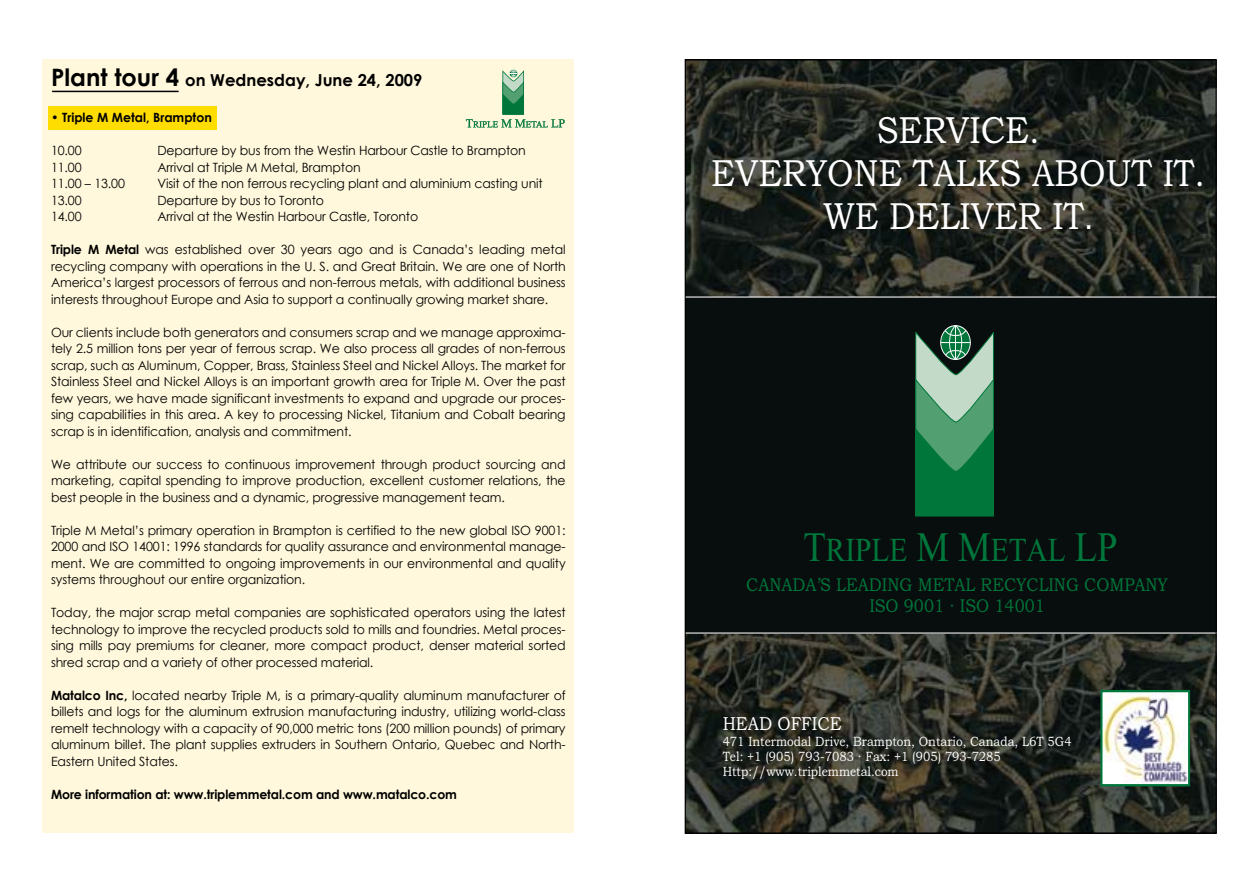
<style>
.page{position:relative;width:1259px;height:893px;background:#fff}
.page>*{position:absolute;margin:0;border:0;box-sizing:border-box;transform-origin:0 0}
.t1{font:300 37.8px/42.8px "Bookman Old Style";color:#fff;text-align:center;scale:.88 1}
.t2{font:33.45px "Times New Roman";color:#00763b;scale:.88 1}
.t3{font:300 18.9px "Bookman Old Style";color:#fff;scale:.88 1}
.t4{font:300 18.6px/20.9px "Bookman Old Style";color:#00763b;text-align:center;scale:.88 1}
.t5{font:700 16.5px "Century Gothic";color:#000}
.t6{font:300 13.5px/15.1px "Bookman Old Style";color:#fff;scale:.88 1}
.t7{font:12.75px/16.5px "Century Gothic";letter-spacing:-.01em;color:#000;text-align:justify}
.t8{font:700 12.75px "Century Gothic";letter-spacing:-.01em;color:#000}
.s1{font-size:24px}
.s2{font-weight:400}
.s3{font-weight:700}
.s4{font-family:"Arial";font-weight:400}
.s5{font-size:41.85px}
</style>
<div class="page">
<div style="left:43px;top:60px;width:531px;height:773px;background:#fff8dc"></div>
<div style="left:49px;top:106px;width:168px;height:24px;background:#fd0"></div>
<hr style="left:52px;top:91px;width:127px;height:1px;background:#000">
<svg style="left:466px;top:69px;width:99px;height:58px"></svg>
<svg style="left:687px;top:61px;width:527px;height:771px;background:#272a24"></svg>
<div style="left:687px;top:298px;width:527px;height:335px;background:#080e0d"></div>
<img style="left:1103px;top:693px;width:84px;height:90px">
<div style="left:1100px;top:690px;width:90px;height:96px;border:2px solid #00763b"></div>
<hr style="left:685px;top:297px;width:531px;height:1px;background:#fff">
<hr style="left:685px;top:633px;width:531px;height:1px;background:#fff">
<svg style="left:915px;top:325px;width:79px;height:191px;background:#468f67"></svg>
<p class="t5" style="left:51px;top:73px;width:373px"><span class="s1">Plant tour 4</span> on Wednesday, June 24, 2009</p>
<p class="t8" style="left:51px;top:112px;width:162px"><span class="s2">•</span> Triple M Metal, Brampton</p>
<p class="t7" style="left:51px;top:143px;width:32px">10.00</p>
<p class="t7" style="left:157px;top:143px;width:370px">Departure by bus from the Westin Harbour Castle to Brampton</p>
<p class="t7" style="left:51px;top:160px;width:32px">11.00</p>
<p class="t7" style="left:157px;top:160px;width:205px">Arrival at Triple M Metal, Brampton</p>
<p class="t7" style="left:51px;top:176px;width:75px">11.00 – 13.00</p>
<p class="t7" style="left:157px;top:176px;width:387px">Visit of the non ferrous recycling plant and aluminium casting unit</p>
<p class="t7" style="left:51px;top:193px;width:32px">13.00</p>
<p class="t7" style="left:157px;top:193px;width:168px">Departure by bus to Toronto</p>
<p class="t7" style="left:51px;top:209px;width:32px">14.00</p>
<p class="t7" style="left:157px;top:209px;width:262px">Arrival at the Westin Harbour Castle, Toronto</p>
<p class="t7" style="left:51px;top:242px;width:516px"><span class="s3">Triple M Metal</span> was established over 30 years ago and is Canada’s leading metal recycling company with operations in the U. S. and Great Britain. We are one of North America’s largest processors of ferrous and non-ferrous metals, with additional business interests throughout Europe and Asia to support a continually growing market share.</p>
<p class="t7" style="left:51px;top:325px;width:516px">Our clients include both generators and consumers scrap and we manage approxima&shy;tely 2.5 million tons per year of ferrous scrap. We also process all grades of non-ferrous scrap, such as Aluminum, Copper, Brass, Stainless Steel and Nickel Alloys. The market for Stainless Steel and Nickel Alloys is an important growth area for Triple M. Over the past few years, we have made significant investments to expand and upgrade our proces&shy;sing capabilities in this area. A key to processing Nickel, Titanium and Cobalt bearing scrap is in identification, analysis and commitment.</p>
<p class="t7" style="left:51px;top:457px;width:516px">We attribute our success to continuous improvement through product sourcing and marketing, capital spending to improve production, excellent customer relations, the best people in the business and a dynamic, progressive management team.</p>
<p class="t7" style="left:51px;top:523px;width:516px">Triple M Metal’s primary operation in Brampton is certified to the new global ISO 9001:<br>2000 and ISO 14001: 1996 standards for quality assurance and environmental manage&shy;ment. We are committed to ongoing improvements in our environmental and quality systems throughout our entire organization.</p>
<p class="t7" style="left:51px;top:605px;width:516px">Today, the major scrap metal companies are sophisticated operators using the latest technology to improve the recycled products sold to mills and foundries. Metal proces&shy;sing mills pay premiums for cleaner, more compact product, denser material sorted shred scrap and a variety of other processed material.</p>
<p class="t7" style="left:51px;top:688px;width:516px"><span class="s3">Matalco Inc,</span> located nearby Triple M, is a primary-quality aluminum manufacturer of billets and logs for the aluminum extrusion manufacturing industry, utilizing world-class remelt technology with a capacity of 90,000 metric tons (200 million pounds) of primary aluminum billet. The plant supplies extruders in Southern Ontario, Quebec and North-Eastern United States.</p>
<p class="t8" style="left:51px;top:788px;width:407px">More information at: www.triplemmetal.com and www.matalco.com</p>
<h1 class="t1" style="left:711px;top:113px;width:562px">SERVICE.<br>EVERYONE฀TALKS฀ABOUT฀IT.<br>WE฀DELIVER฀IT<span class="s4">.</span></h1>
<h2 class="t2" style="left:803px;top:530px;width:359px"><span class="s5">T</span>RIPLE <span class="s5">M฀M</span>ETAL <span class="s5">LP</span></h2>
<h3 class="t4" style="left:746px;top:576px;width:481px">CANADA’S฀LEADING฀METAL฀RECYCLING฀COMPANY<br>ISO฀9001 ∙ ISO฀14001</h3>
<h3 class="t3" style="left:722px;top:716px;width:137px">HEAD฀OFFICE</h3>
<p class="t6" style="left:722px;top:735px;width:398px">471฀Intermodal฀Drive,฀Brampton,฀Ontario,฀Canada,฀L6T฀5G4<br>Tel:฀+1฀(905)฀793-7083 ∙ Fax:฀+1฀(905)฀793-7285<br>Http://www.triplemmetal.com</p>
</div>
